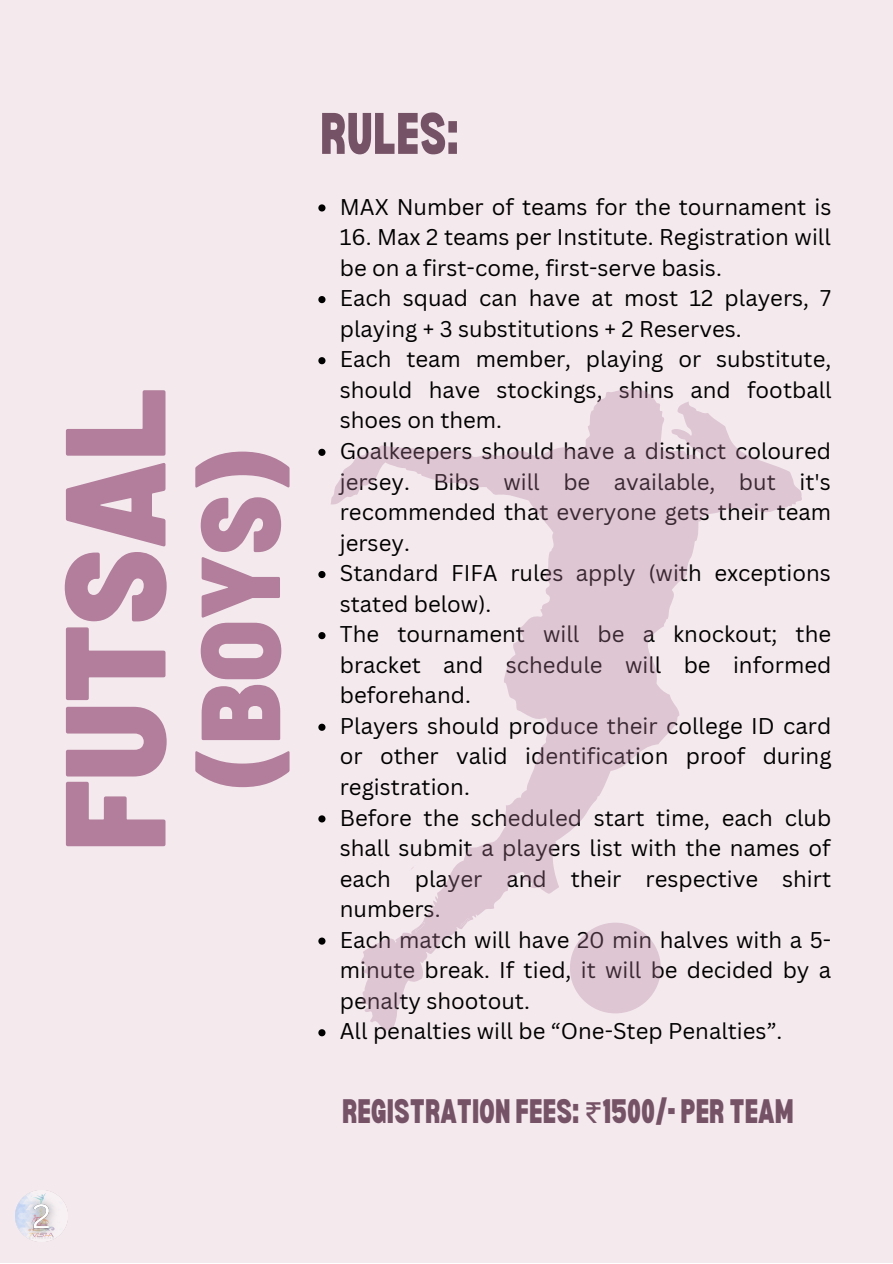
<style>
.page{position:relative;width:893px;height:1264px;background:#fff}
.page>*{position:absolute;margin:0;border:0;box-sizing:border-box;transform-origin:0 0}
.t1{font:900 semi-condensed 142.2px "Barlow";color:#b27e9b}
.t2{font:900 semi-condensed 112.2px "Barlow";color:#b27e9b}
.t3{font:900 condensed 57.3px "Bernoru";color:#765266}
.t4{font:900 condensed 33.3px "Bernoru";color:#765266}
.t5{font:22.2px/30.6px "Canva Sans";color:#000}
.s1{font-family:"Noto Sans Gurmukhi";font-weight:400;font-stretch:normal}
</style>
<div class="page">
<div style="left:0;top:0;width:892px;height:1262px;background:#f4eaee"></div>
<svg style="left:318px;top:204px;width:7px;height:7px"></svg>
<svg style="left:318px;top:296px;width:7px;height:7px"></svg>
<svg style="left:318px;top:357px;width:7px;height:7px"></svg>
<svg style="left:318px;top:449px;width:7px;height:7px"></svg>
<svg style="left:318px;top:571px;width:7px;height:7px"></svg>
<svg style="left:318px;top:632px;width:7px;height:7px"></svg>
<svg style="left:318px;top:723px;width:7px;height:7px"></svg>
<svg style="left:318px;top:815px;width:7px;height:7px"></svg>
<svg style="left:318px;top:937px;width:7px;height:7px"></svg>
<svg style="left:318px;top:1029px;width:7px;height:7px"></svg>
<svg style="left:330px;top:388px;width:472px;height:643px"></svg>
<svg style="left:458px;top:914px;width:11px;height:17px"></svg>
<svg style="left:438px;top:887px;width:9px;height:7px"></svg>
<svg style="left:413px;top:920px;width:33px;height:32px"></svg>
<div style="left:570px;top:922px;width:90px;height:91px;background:#dec6d2;border-radius:50%"></div>
<img style="left:15px;top:1204px;width:51px;height:24px">
<img style="left:17px;top:1190px;width:48px;height:52px">
<h1 class="t1" style="left:23px;top:851px;width:464px;rotate:-90deg">FUTSAL</h1>
<h2 class="t2" style="left:168px;top:787px;width:337px;rotate:-90deg">(BOYS)</h2>
<h3 class="t3" style="left:320px;top:101px;width:140px">RULES:</h3>
<p class="t5" style="left:340px;top:191px;width:493px">MAX Number of teams for the tournament is</p>
<p class="t5" style="left:340px;top:221px;width:493px">16. Max 2 teams per Institute. Registration will be on a first-come, first-serve basis.<br>Each squad can have at most 12 players, 7 playing + 3 substitutions + 2 Reserves.<br>Each team member, playing or substitute, should have stockings, shins and football shoes on them.<br>Goalkeepers should have a distinct coloured jersey. Bibs will be available, but it's recommended that everyone gets their team jersey.<br>Standard FIFA rules apply (with exceptions stated below).<br>The tournament will be a knockout; the bracket and schedule will be informed beforehand.<br>Players should produce their college ID card or other valid identification proof during registration.<br>Before the scheduled start time, each club shall submit a players list with the names of each player and their respective shirt numbers.<br>Each match will have 20 min halves with a 5- minute break. If tied, it will be decided by a penalty shootout.<br>All penalties will be “One-Step Penalties”.</p>
<h3 class="t4" style="left:342px;top:1091px;width:453px">REGISTRATION FEES: <span class="s1">₹</span>1500/- PER TEAM</h3>
</div>
